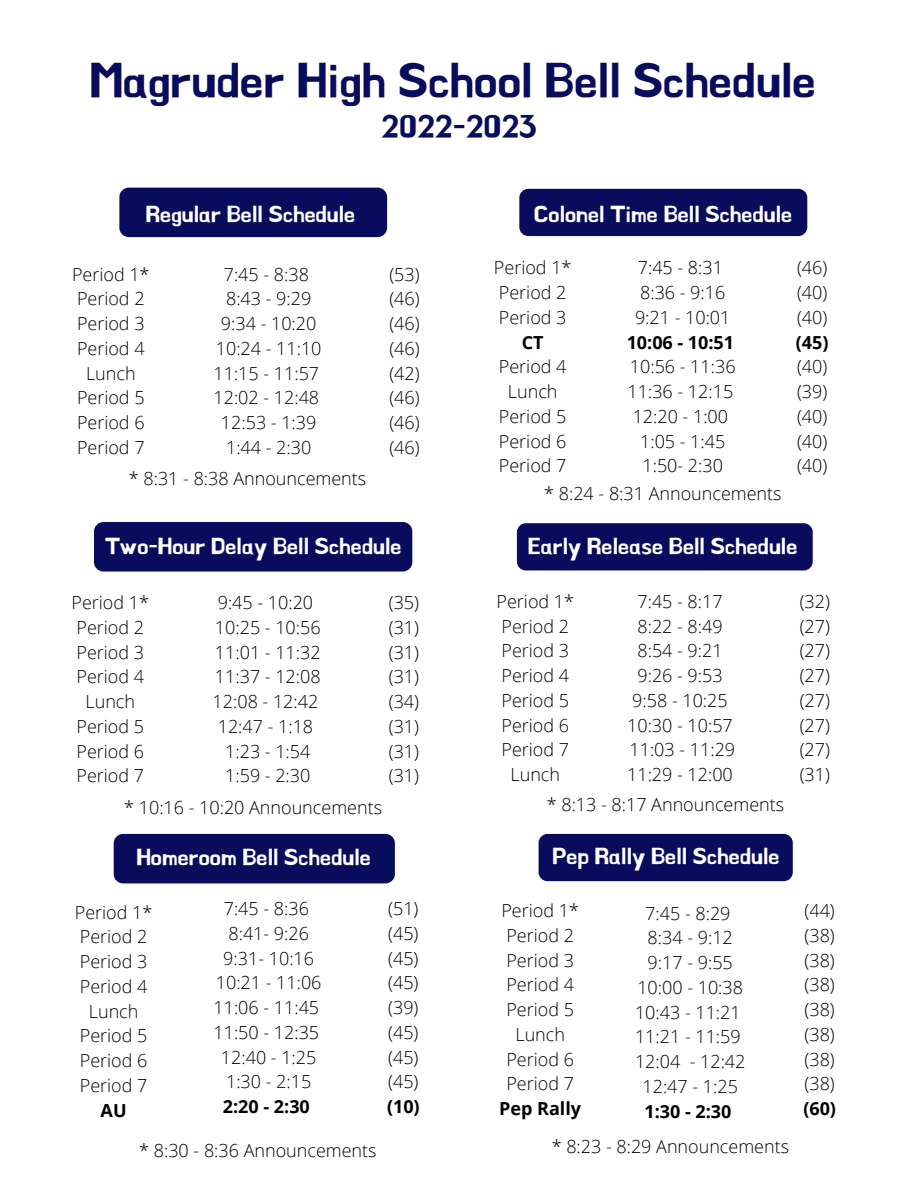
<style>
.page{position:relative;width:918px;height:1188px;background:#fff}
.page>*{position:absolute;margin:0;border:0;box-sizing:border-box;transform-origin:0 0}
.t1{font:47.55px "BMHANNA";color:#090c5c}
.t2{font:31.05px "BMHANNA";color:#090c5c}
.t3{font:22.5px "BMHANNA";color:#fff}
.t4{font:300 18px/24.8px "Open Sans";color:#000;text-align:center}
.t5{font:700 18px "Open Sans";color:#000}
</style>
<div class="page">
<div style="left:119px;top:188px;width:268px;height:49px;background:#090c5c;border-radius:9px"></div>
<div style="left:94px;top:522px;width:318px;height:50px;background:#090c5c;border-radius:9px"></div>
<div style="left:114px;top:834px;width:281px;height:49px;background:#090c5c;border-radius:9px"></div>
<div style="left:517px;top:523px;width:296px;height:47px;background:#090c5c;border-radius:9px"></div>
<div style="left:539px;top:834px;width:254px;height:47px;background:#090c5c;border-radius:9px"></div>
<div style="left:519px;top:189px;width:288px;height:47px;background:#090c5c;border-radius:9px"></div>
<h1 class="t1" style="left:90px;top:57px;width:728px">Magruder High School Bell Schedule</h1>
<h2 class="t2" style="left:381px;top:111px;width:157px">2022-2023</h2>
<p class="t3" style="left:146px;top:203px;width:211px">Regular Bell Schedule</p>
<p class="t4" style="left:72px;top:261px;width:79px">Period 1*<br>Period 2<br>Period 3<br>Period 4<br>Lunch<br>Period 5<br>Period 6<br>Period 7</p>
<p class="t4" style="left:214px;top:261px;width:110px">7:45 - 8:38<br>8:43 - 9:29<br>9:34 - 10:20<br>10:24 - 11:10<br>11:15 - 11:57<br>12:02 - 12:48<br>12:53 - 1:39<br>1:44 - 2:30</p>
<p class="t4" style="left:129px;top:466px;width:239px">* 8:31 - 8:38 Announcements</p>
<p class="t3" style="left:534px;top:203px;width:260px">Colonel Time Bell Schedule</p>
<p class="t4" style="left:389px;top:261px;width:32px;text-align:justify">(53) (46) (46) (46) (42) (46) (46) (46)</p>
<p class="t4" style="left:494px;top:255px;width:79px;text-align:left">Period 1*<br>Period 2<br>Period 3</p>
<p class="t4" style="left:635px;top:255px;width:97px;text-align:left">7:45 - 8:31<br>8:36 - 9:16<br>9:21 - 10:01</p>
<p class="t5" style="left:627px;top:329px;width:109px">10:06 - 10:51</p>
<p class="t4" style="left:628px;top:354px;width:110px">10:56 - 11:36<br>11:36 - 12:15<br>12:20 - 1:00<br>1:05 - 1:45<br>1:50- 2:30</p>
<p class="t5" style="left:522px;top:329px;width:23px">CT</p>
<p class="t4" style="left:499px;top:354px;width:69px">Period 4<br>Lunch<br>Period 5<br>Period 6<br>Period 7</p>
<p class="t4" style="left:544px;top:481px;width:239px">* 8:24 - 8:31 Announcements</p>
<p class="t4" style="left:797px;top:255px;width:32px;text-align:justify">(46) (40) (40)</p>
<p class="t5" style="left:796px;top:329px;width:34px">(45)</p>
<p class="t4" style="left:797px;top:354px;width:32px;text-align:justify">(40) (39) (40) (40) (40)</p>
<p class="t3" style="left:105px;top:535px;width:298px">Two-Hour Delay Bell Schedule</p>
<p class="t3" style="left:528px;top:535px;width:271px">Early Release Bell Schedule</p>
<p class="t4" style="left:389px;top:590px;width:32px;text-align:justify">(35) (31) (31) (31) (34) (31) (31) (31)</p>
<p class="t4" style="left:497px;top:589px;width:79px">Period 1*<br>Period 2<br>Period 3<br>Period 4<br>Period 5<br>Period 6<br>Period 7<br>Lunch</p>
<p class="t4" style="left:547px;top:792px;width:239px">* 8:13 - 8:17 Announcements</p>
<p class="t4" style="left:213px;top:590px;width:110px">9:45 - 10:20<br>10:25 - 10:56<br>11:01 - 11:32<br>11:37 - 12:08<br>12:08 - 12:42<br>12:47 - 1:18<br>1:23 - 1:54<br>1:59 - 2:30</p>
<p class="t4" style="left:627px;top:589px;width:110px">7:45 - 8:17<br>8:22 - 8:49<br>8:54 - 9:21<br>9:26 - 9:53<br>9:58 - 10:25<br>10:30 - 10:57<br>11:03 - 11:29<br>11:29 - 12:00</p>
<p class="t4" style="left:72px;top:590px;width:79px">Period 1*<br>Period 2<br>Period 3<br>Period 4<br>Lunch<br>Period 5<br>Period 6<br>Period 7</p>
<p class="t4" style="left:124px;top:794px;width:259px">* 10:16 - 10:20 Announcements</p>
<p class="t4" style="left:800px;top:589px;width:32px;text-align:justify">(32) (27) (27) (27) (27) (27) (27) (31)</p>
<p class="t3" style="left:136px;top:846px;width:236px">Homeroom Bell Schedule</p>
<p class="t4" style="left:214px;top:896px;width:110px">7:45 - 8:36<br>8:41- 9:26<br>9:31- 10:16<br>10:21 - 11:06<br>11:06 - 11:45<br>11:50 - 12:35<br>12:40 - 1:25<br>1:30 - 2:15</p>
<p class="t5" style="left:223px;top:1094px;width:88px">2:20 - 2:30</p>
<p class="t4" style="left:75px;top:899px;width:79px">Period 1*<br>Period 2<br>Period 3<br>Period 4<br>Lunch<br>Period 5<br>Period 6<br>Period 7</p>
<p class="t5" style="left:101px;top:1098px;width:27px">AU</p>
<p class="t4" style="left:139px;top:1137px;width:239px">* 8:30 - 8:36 Announcements</p>
<p class="t4" style="left:388px;top:896px;width:32px;text-align:justify">(51) (45) (45) (45) (39) (45) (45) (45)</p>
<p class="t5" style="left:387px;top:1094px;width:34px">(10)</p>
<p class="t3" style="left:552px;top:845px;width:229px">Pep Rally Bell Schedule</p>
<p class="t4" style="left:501px;top:898px;width:79px">Period 1*<br>Period 2<br>Period 3<br>Period 4<br>Period 5<br>Lunch<br>Period 6<br>Period 7</p>
<p class="t5" style="left:499px;top:1096px;width:83px">Pep Rally</p>
<p class="t4" style="left:552px;top:1134px;width:239px">* 8:23 - 8:29 Announcements</p>
<p class="t4" style="left:635px;top:900px;width:112px">7:45 - 8:29<br>8:34 - 9:12<br>9:17 - 9:55<br>10:00 - 10:38<br>10:43 - 11:21<br>11:21 - 11:59<br>12:04 - 12:42<br>12:47 - 1:25</p>
<p class="t5" style="left:644px;top:1098px;width:88px">1:30 - 2:30</p>
<p class="t4" style="left:805px;top:898px;width:32px;text-align:justify">(44) (38) (38) (38) (38) (38) (38) (38)</p>
<p class="t5" style="left:803px;top:1096px;width:34px">(60)</p>
</div>
